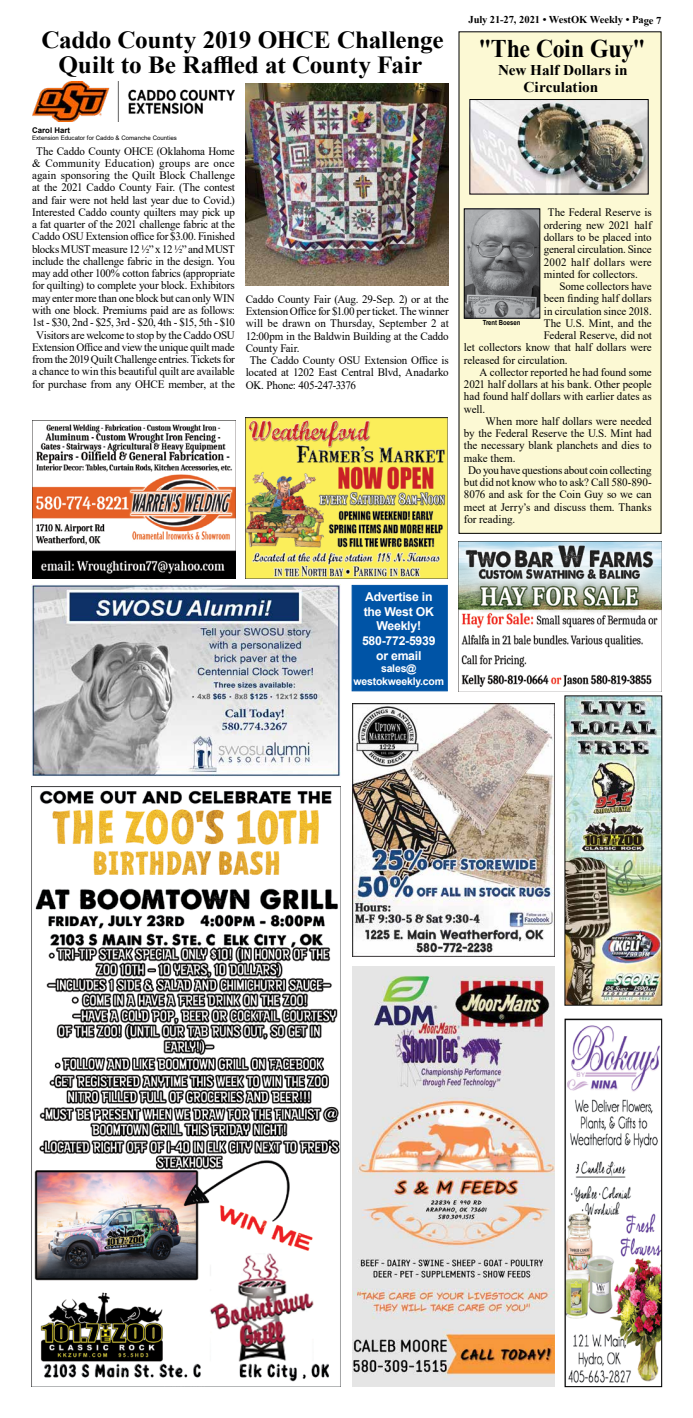
<style>
.page{position:relative;width:693px;height:1418px;background:#fff}
.page>*{position:absolute;margin:0;border:0;box-sizing:border-box;transform-origin:0 0}
.t1{font:700 25.38px "Times New Roman";letter-spacing:-.015em;color:#000;scale:.94 1}
.t2{font:700 24.5px/25.4px "Times New Roman";letter-spacing:-.01em;color:#000;text-align:center}
.t3{font:700 14.88px/16.6px "Times New Roman";color:#000;text-align:center}
.t4{font:700 12.25px/14.7px "Arial";letter-spacing:-.02em;color:#fff;text-align:center}
.t5{font:11.38px/12.2px "Times New Roman";letter-spacing:-.01em;color:#000;text-align:justify}
.t6{font:11.38px "Times New Roman";letter-spacing:.01em;color:#000}
.t7{font:11.38px "Times New Roman";letter-spacing:.015em;color:#000}
.t8{font:700 10.5px "Times New Roman";letter-spacing:-.005em;color:#000}
.t9{font:700 10.5px/12.6px "Arial";letter-spacing:-.02em;color:#fff;text-align:center}
.t10{font:700 7.88px "Arial";color:#000}
.t11{font:700 7px "Arial";color:#000;scale:.85 1}
.t12{font:6.12px "Arial";color:#000}
</style>
<div class="page">
<div style="left:459px;top:32px;width:202px;height:501px;background:#fcf9d4"></div>
<img style="left:466px;top:211px;width:72px;height:105px">
<div style="left:464px;top:209px;width:76px;height:109px;border:1px solid #000"></div>
<img style="left:245px;top:417px;width:203px;height:162px">
<img style="left:471px;top:101px;width:176px;height:91px">
<div style="left:469px;top:99px;width:180px;height:95px;border:1px solid #000"></div>
<img style="left:32px;top:421px;width:203px;height:158px">
<img style="left:32px;top:81px;width:203px;height:40px">
<img style="left:246px;top:84px;width:203px;height:201px">
<img style="left:32px;top:585px;width:309px;height:191px">
<img style="left:32px;top:786px;width:309px;height:600px">
<img style="left:567px;top:1025px;width:93px;height:358px">
<div style="left:565px;top:1019px;width:97px;height:367px;border:1px solid #000"></div>
<img style="left:567px;top:698px;width:93px;height:305px">
<img style="left:458px;top:541px;width:204px;height:150px">
<img style="left:352px;top:966px;width:202px;height:420px">
<div style="left:352px;top:585px;width:96px;height:106px;background:#0054a6;border:1px solid #0054a6"></div>
<img style="left:352px;top:704px;width:202px;height:252px">
<h2 class="t2" style="left:41px;top:26px;width:404px">Caddo County 2019 OHCE Challenge<br>Quilt to Be Raffled at County Fair</h2>
<p class="t10" style="left:32px;top:125px;width:40px">Carol Hart</p>
<p class="t12" style="left:32px;top:134px;width:146px">Extension Educator for Caddo &amp; Comanche Counties</p>
<p class="t5" style="left:32px;top:144px;width:204px;text-align:center">The Caddo County OHCE (Oklahoma Home &amp; Community Education) groups are once again sponsoring the Quilt Block Challenge at the 2021 Caddo County Fair. (The contest and fair were not held last year due to Covid.)<br>Interested Caddo county quilters may pick up a fat quarter of the 2021 challenge fabric at the Caddo OSU Extension office for $3.00. Finished blocks MUST measure 12 ½” x 12 ½” and MUST include the challenge fabric in the design. You may add other 100% cotton fabrics (appropriate for quilting) to complete your block. Exhibitors may enter more than one block but can only WIN with one block. Premiums paid are as follows:<br>1st - $30, 2nd - $25, 3rd - $20, 4th - $15, 5th - $10<br>Visitors are welcome to stop by the Caddo OSU Extension Office and view the unique quilt made from the 2019 Quilt Challenge entries. Tickets for a chance to win this beautiful quilt are available for purchase from any OHCE member, at the</p>
<p class="t5" style="left:246px;top:292px;width:205px">Caddo County Fair (Aug. 29-Sep. 2) or at the</p>
<p class="t5" style="left:246px;top:305px;width:205px">Extension Office for $1.00 per ticket. The winner</p>
<p class="t6" style="left:246px;top:315px;width:205px">will be drawn on Thursday, September 2 at</p>
<p class="t5" style="left:246px;top:329px;width:205px">12:00pm in the Baldwin Building at the Caddo</p>
<p class="t5" style="left:246px;top:341px;width:55px">County Fair.</p>
<p class="t5" style="left:250px;top:354px;width:201px">The Caddo County OSU Extension Office is</p>
<p class="t5" style="left:246px;top:366px;width:205px">located at 1202 East Central Blvd, Anadarko</p>
<p class="t5" style="left:246px;top:378px;width:112px">OK. Phone: 405-247-3376</p>
<p class="t8" style="left:469px;top:12px;width:194px">July 21-27, 2021 • WestOK Weekly • Page 7</p>
<h1 class="t1" style="left:478px;top:30px;width:180px">"The Coin Guy"</h1>
<h3 class="t3" style="left:498px;top:61px;width:131px">New Half Dollars in<br>Circulation</h3>
<p class="t5" style="left:544px;top:206px;width:110px;text-indent:4px">The Federal Reserve is ordering new 2021 half dollars to be placed into general circulation. Since 2002 half dollars were minted for collectors.</p>
<p class="t5" style="left:559px;top:280px;width:94px">Some collectors have</p>
<p class="t5" style="left:544px;top:292px;width:110px">been finding half dollars</p>
<p class="t5" style="left:544px;top:304px;width:110px">in circulation since 2018.</p>
<p class="t7" style="left:544px;top:315px;width:110px">The U.S. Mint, and the</p>
<p class="t5" style="left:544px;top:329px;width:110px">Federal Reserve, did not</p>
<p class="t5" style="left:464px;top:341px;width:189px">let collectors know that half dollars were</p>
<p class="t5" style="left:464px;top:353px;width:105px">released for circulation.</p>
<p class="t5" style="left:480px;top:365px;width:174px">A collector reported he had found some</p>
<p class="t5" style="left:464px;top:378px;width:189px">2021 half dollars at his bank. Other people</p>
<p class="t5" style="left:464px;top:390px;width:189px">had found half dollars with earlier dates as</p>
<p class="t5" style="left:464px;top:402px;width:23px">well.</p>
<p class="t5" style="left:486px;top:414px;width:168px">When more half dollars were needed</p>
<p class="t5" style="left:464px;top:427px;width:189px">by the Federal Reserve the U.S. Mint had</p>
<p class="t5" style="left:464px;top:439px;width:189px">the necessary blank planchets and dies to</p>
<p class="t5" style="left:464px;top:451px;width:53px">make them.</p>
<p class="t5" style="left:468px;top:463px;width:185px">Do you have questions about coin collecting</p>
<p class="t5" style="left:464px;top:476px;width:189px">but did not know who to ask? Call 580-890-</p>
<p class="t5" style="left:464px;top:488px;width:189px">8076 and ask for the Coin Guy so we can</p>
<p class="t5" style="left:464px;top:500px;width:189px">meet at Jerry’s and discuss them. Thanks</p>
<p class="t5" style="left:464px;top:512px;width:53px">for reading.</p>
<p class="t11" style="left:483px;top:318px;width:46px">Trent Boesen</p>
<p class="t4" style="left:362px;top:589px;width:75px">Advertise in the West OK<br>Weekly!<br>580-772-5939 or email</p>
<p class="t9" style="left:354px;top:662px;width:92px">sales@ westokweekly.com</p>
</div>
